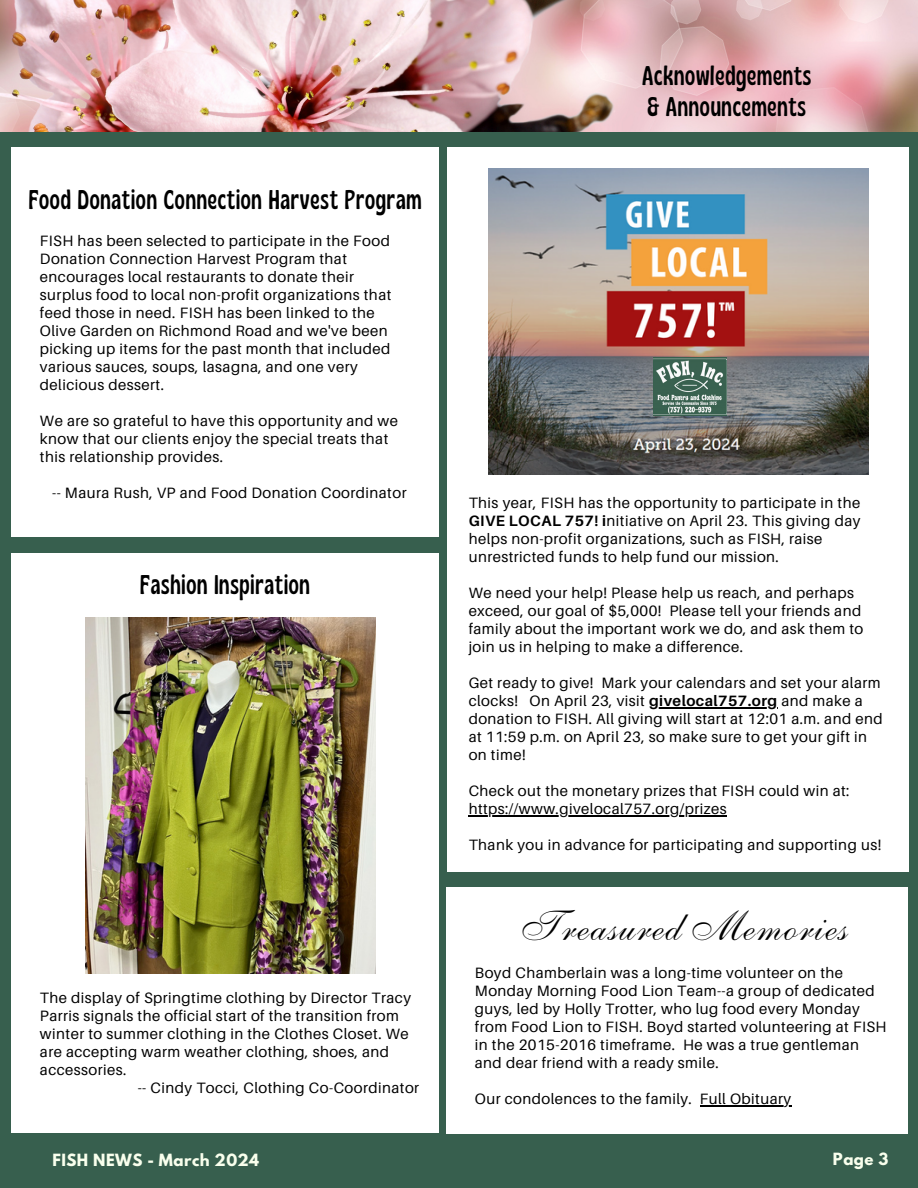
<style>
.page{position:relative;width:918px;height:1188px;background:#375f4e}
.page>*{position:absolute;margin:0;border:0;box-sizing:border-box;transform-origin:0 0}
.t1{font:42.45px "Anastasia Script";letter-spacing:.03em;color:#000}
.t2{font:condensed 27px/31.5px "Gliker";letter-spacing:.03em;color:#000}
.t3{font:15px/18px "Aileron";letter-spacing:.03em;color:#000}
.t4{font:700 15px "League Spartan";letter-spacing:.03em;color:#f9ffed}
.s1{font-weight:700}
</style>
<div class="page">
<div style="left:11px;top:147px;width:428px;height:390px;background:#fff"></div>
<img style="left:0;top:0;width:918px;height:132px">
<div style="left:447px;top:147px;width:461px;height:725px;background:#fff"></div>
<img style="left:489px;top:168px;width:380px;height:306px">
<div style="left:447px;top:887px;width:461px;height:247px;background:#fff"></div>
<div style="left:11px;top:554px;width:428px;height:579px;background:#fff"></div>
<img style="left:85px;top:618px;width:290px;height:355px">
<hr style="left:649px;top:707px;width:129px;height:2px;background:#000">
<hr style="left:469px;top:815px;width:258px;height:2px;background:#000">
<hr style="left:700px;top:1105px;width:92px;height:2px;background:#000">
<img style="left:654px;top:358px;width:73px;height:57px">
<h2 class="t2" style="left:29px;top:183px;width:394px">Food Donation Connection Harvest Program</h2>
<p class="t3" style="left:40px;top:232px;width:353px">FISH has been selected to participate in the Food Donation Connection Harvest Program that encourages local restaurants to donate their surplus food to local non-profit organizations that feed those in need. FISH has been linked to the Olive Garden on Richmond Road and we've been picking up items for the past month that included various sauces, soups, lasagna, and one very delicious dessert.</p>
<p class="t3" style="left:40px;top:412px;width:360px">We are so grateful to have this opportunity and we know that our clients enjoy the special treats that this relationship provides.</p>
<p class="t3" style="left:52px;top:484px;width:356px">-- Maura Rush, VP and Food Donation Coordinator</p>
<h2 class="t2" style="left:140px;top:568px;width:171px">Fashion Inspiration</h2>
<p class="t3" style="left:40px;top:989px;width:373px">The display of Springtime clothing by Director Tracy</p>
<p class="t3" style="left:40px;top:1007px;width:361px">Parris signals the official start of the transition from</p>
<p class="t3" style="left:40px;top:1025px;width:370px">winter to summer clothing in the Clothes Closet. We</p>
<p class="t3" style="left:40px;top:1043px;width:351px">are accepting warm weather clothing, shoes, and</p>
<p class="t3" style="left:40px;top:1061px;width:88px">accessories.</p>
<p class="t3" style="left:138px;top:1079px;width:283px">-- Cindy Tocci, Clothing Co-Coordinator</p>
<h2 class="t2" style="left:642px;top:59px;width:171px">Acknowledgements &amp; Announcements</h2>
<p class="t3" style="left:469px;top:494px;width:393px">This year, FISH has the opportunity to participate in the <span class="s1">GIVE LOCAL 757! i</span>nitiative on April 23. This giving day helps non-profit organizations, such as FISH, raise unrestricted funds to help fund our mission.</p>
<p class="t3" style="left:469px;top:584px;width:396px">We need your help! Please help us reach, and perhaps exceed, our goal of $5,000! Please tell your friends and family about the important work we do, and ask them to join us in helping to make a difference.</p>
<p class="t3" style="left:469px;top:674px;width:416px">Get ready to give! Mark your calendars and set your alarm clocks! On April 23, visit <span class="s1">givelocal757.org</span> and make a donation to FISH. All giving will start at 12:01 a.m. and end at 11:59 p.m. on April 23, so make sure to get your gift in on time!</p>
<p class="t3" style="left:469px;top:782px;width:382px">Check out the monetary prizes that FISH could win at: https://www.givelocal757.org/prizes</p>
<p class="t3" style="left:469px;top:836px;width:414px">Thank you in advance for participating and supporting us!</p>
<h1 class="t1" style="left:516px;top:915px;width:326px">Treasured Memories</h1>
<p class="t3" style="left:475px;top:964px;width:413px">Boyd Chamberlain was a long-time volunteer on the Monday Morning Food Lion Team--a group of dedicated guys, led by Holly Trotter, who lug food every Monday from Food Lion to FISH. Boyd started volunteering at FISH in the 2015-2016 timeframe. He was a true gentleman and dear friend with a ready smile.</p>
<p class="t3" style="left:475px;top:1090px;width:318px">Our condolences to the family. Full Obituary</p>
<p class="t4" style="left:53px;top:1152px;width:208px">FISH NEWS - March 2024</p>
<p class="t4" style="left:833px;top:1151px;width:57px">Page 3</p>
</div>
